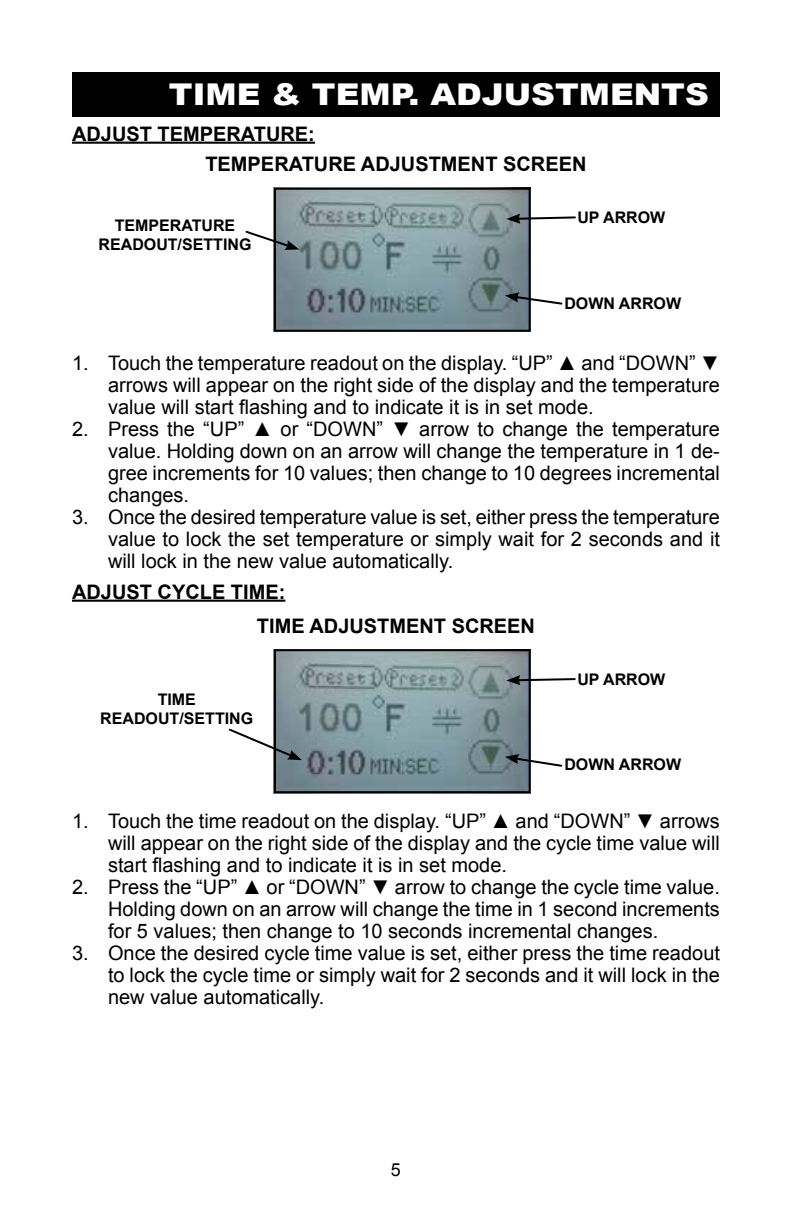
<style>
.page{position:relative;width:792px;height:1224px;background:#fff}
.page>*{position:absolute;margin:0;border:0;box-sizing:border-box;transform-origin:0 0}
.t1{font:900 30px "Arial";color:#fff;scale:1.1 1}
.t2{font:20px/22px "Arial";color:#000;text-align:justify}
.t3{font:700 20px "Arial";color:#000}
.t4{font:18px "Arial";color:#000}
.t5{font:700 16px/19.2px "Arial";color:#000;text-align:center}
</style>
<div class="page">
<div style="left:73px;top:73px;width:646px;height:43px;background:#000"></div>
<div style="left:72px;top:72px;width:648px;height:45px;border:2px solid #000"></div>
<hr style="left:72px;top:142px;width:243px;height:2px;background:#000">
<hr style="left:72px;top:600px;width:213px;height:2px;background:#000">
<img style="left:277px;top:652px;width:251px;height:138px">
<div style="left:274px;top:649px;width:257px;height:144px;border:2px solid #000"></div>
<svg style="left:505px;top:754px;width:58px;height:14px"></svg>
<svg style="left:506px;top:675px;width:70px;height:10px"></svg>
<svg style="left:228px;top:727px;width:74px;height:33px"></svg>
<img style="left:277px;top:191px;width:251px;height:138px">
<div style="left:274px;top:188px;width:257px;height:144px;border:2px solid #000"></div>
<svg style="left:245px;top:229px;width:54px;height:21px"></svg>
<svg style="left:505px;top:292px;width:58px;height:14px"></svg>
<svg style="left:506px;top:214px;width:70px;height:10px"></svg>
<h1 class="t1" style="left:169px;top:73px;width:492px">TIME &amp; TEMP. ADJUSTMENTS</h1>
<p class="t3" style="left:72px;top:120px;width:244px">ADJUST TEMPERATURE:</p>
<p class="t3" style="left:205px;top:151px;width:383px">TEMPERATURE ADJUSTMENT SCREEN</p>
<p class="t5" style="left:99px;top:216px;width:154px">TEMPERATURE<br>READOUT/SETTING</p>
<p class="t5" style="left:577px;top:209px;width:90px">UP ARROW</p>
<p class="t5" style="left:564px;top:294px;width:118px">DOWN ARROW</p>
<p class="t2" style="left:108px;top:352px;width:614px;text-indent:-36px">1. Touch the temperature readout on the display. “UP” ▲ and “DOWN” ▼ arrows will appear on the right side of the display and the temperature value will start flashing and to indicate it is in set mode.</p>
<p class="t2" style="left:108px;top:418px;width:613px;text-indent:-36px">2. Press the “UP” ▲ or “DOWN” ▼ arrow to change the temperature value. Holding down on an arrow will change the temperature in 1 de&shy;gree increments for 10 values; then change to 10 degrees incremental changes.</p>
<p class="t2" style="left:108px;top:506px;width:613px;text-indent:-36px">3. Once the desired temperature value is set, either press the temperature value to lock the set temperature or simply wait for 2 seconds and it will lock in the new value automatically.</p>
<p class="t3" style="left:72px;top:578px;width:215px">ADJUST CYCLE TIME:</p>
<p class="t3" style="left:257px;top:613px;width:280px">TIME ADJUSTMENT SCREEN</p>
<p class="t5" style="left:100px;top:690px;width:154px">TIME<br>READOUT/SETTING</p>
<p class="t5" style="left:577px;top:670px;width:90px">UP ARROW</p>
<p class="t5" style="left:564px;top:756px;width:118px">DOWN ARROW</p>
<p class="t2" style="left:108px;top:810px;width:613px;text-indent:-36px">1. Touch the time readout on the display. “UP” ▲ and “DOWN” ▼ arrows will appear on the right side of the display and the cycle time value will start flashing and to indicate it is in set mode.</p>
<p class="t2" style="left:108px;top:876px;width:613px;text-indent:-36px">2. Press the “UP” ▲ or “DOWN” ▼ arrow to change the cycle time value.<br>Holding down on an arrow will change the time in 1 second increments for 5 values; then change to 10 seconds incremental changes.</p>
<p class="t2" style="left:108px;top:942px;width:614px;text-indent:-36px">3. Once the desired cycle time value is set, either press the time readout to lock the cycle time or simply wait for 2 seconds and it will lock in the new value automatically.</p>
<p class="t4" style="left:391px;top:1158px;width:12px">5</p>
</div>
